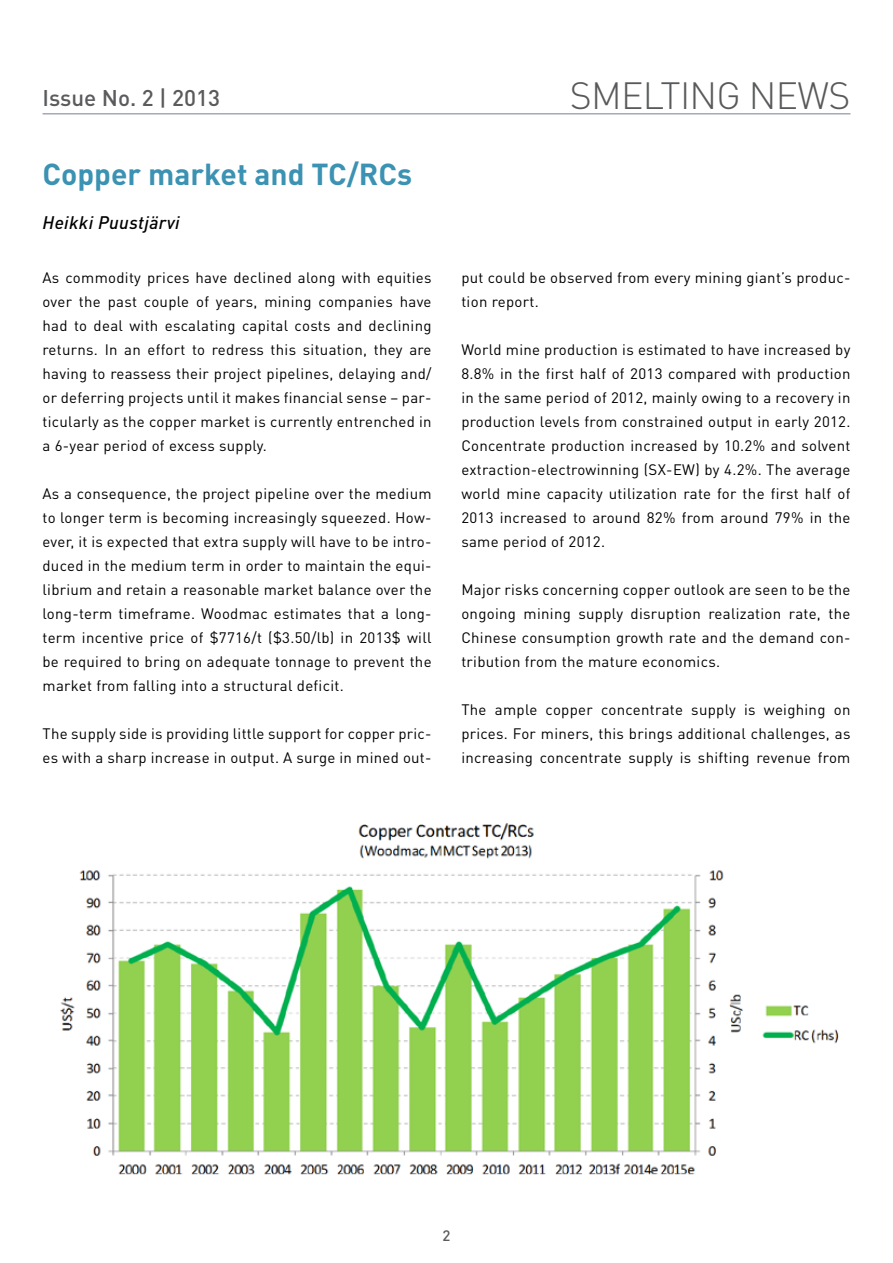
<style>
.page{position:relative;width:893px;height:1263px;background:#fff}
.page>*{position:absolute;margin:0;border:0;box-sizing:border-box;transform-origin:0 0}
.t1{font:300 37.5px "DIN Pro";letter-spacing:-.02em;color:#58595b}
.t2{font:700 30px "DIN Pro";color:#3b92b2}
.t3{font:500 22.5px "DIN Pro";color:#5a5b5d}
.t4{font:italic 500 18px "DIN Pro";letter-spacing:.02em;color:#000}
.t5{font:15px/24px "DIN Pro";letter-spacing:.02em;color:#000;text-align:justify}
.t6{font:500 15px "DIN Pro";color:#5a5b5d}
</style>
<div class="page">
<hr style="left:43px;top:113px;width:807px;height:2px;background:#a0acb5">
<img style="left:60px;top:823px;width:779px;height:352px">
<h3 class="t3" style="left:43px;top:83px;width:179px">Issue No. 2 | 2013</h3>
<h1 class="t1" style="left:570px;top:70px;width:282px">SMELTING NEWS</h1>
<h2 class="t2" style="left:43px;top:154px;width:371px">Copper market and TC/RCs</h2>
<p class="t4" style="left:43px;top:211px;width:139px">Heikki Puustjärvi</p>
<p class="t5" style="left:43px;top:264px;width:391px">As commodity prices have declined along with equities over the past couple of years, mining companies have had to deal with escalating capital costs and declining returns. In an effort to redress this situation, they are having to reassess their project pipelines, delaying and/ or deferring projects until it makes financial sense – par&shy;ticularly as the copper market is currently entrenched in a 6-year period of excess supply.</p>
<p class="t5" style="left:43px;top:480px;width:391px">As a consequence, the project pipeline over the medium to longer term is becoming increasingly squeezed. How&shy;ever, it is expected that extra supply will have to be intro&shy;duced in the medium term in order to maintain the equi&shy;librium and retain a reasonable market balance over the long-term timeframe. Woodmac estimates that a long&shy;term incentive price of $7716/t ($3.50/lb) in 2013$ will be required to bring on adequate tonnage to prevent the market from falling into a structural deficit.</p>
<p class="t5" style="left:43px;top:720px;width:391px">The supply side is providing little support for copper pric&shy;es with a sharp increase in output. A surge in mined out-</p>
<p class="t5" style="left:461px;top:264px;width:391px">put could be observed from every mining giant’s produc&shy;tion report.</p>
<p class="t5" style="left:461px;top:336px;width:391px">World mine production is estimated to have increased by 8.8% in the first half of 2013 compared with production in the same period of 2012, mainly owing to a recovery in production levels from constrained output in early 2012.<br>Concentrate production increased by 10.2% and solvent extraction-electrowinning (SX-EW) by 4.2%. The average world mine capacity utilization rate for the first half of 2013 increased to around 82% from around 79% in the same period of 2012.</p>
<p class="t5" style="left:461px;top:576px;width:391px">Major risks concerning copper outlook are seen to be the ongoing mining supply disruption realization rate, the Chinese consumption growth rate and the demand con&shy;tribution from the mature economics.</p>
<p class="t5" style="left:461px;top:696px;width:391px">The ample copper concentrate supply is weighing on prices. For miners, this brings additional challenges, as increasing concentrate supply is shifting revenue from</p>
<p class="t6" style="left:442px;top:1225px;width:9px">2</p>
</div>
